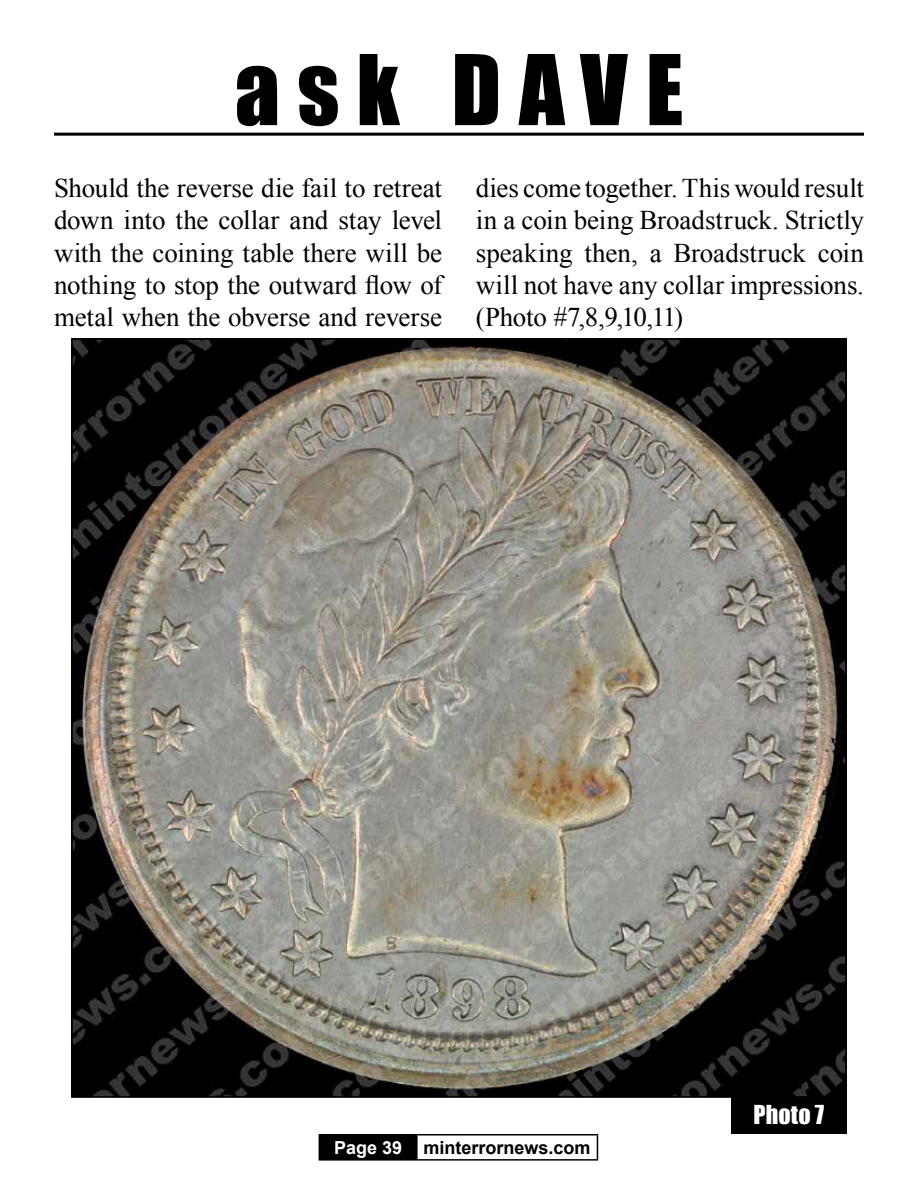
<style>
.page{position:relative;width:918px;height:1188px;background:#fff}
.page>*{position:absolute;margin:0;border:0;box-sizing:border-box;transform-origin:0 0}
.t1{font:90px "Impact";letter-spacing:.19em;color:#000}
.t2{font:27px/32.4px "Times New Roman";letter-spacing:-.005em;color:#000;text-align:justify}
.t3{font:24px "Impact";letter-spacing:.005em;color:#fff}
.t4{font:700 18px "Arial";color:#000}
.s1{color:#fff}
</style>
<div class="page">
<div style="left:319px;top:1135px;width:98px;height:25px;background:#000"></div>
<hr style="left:319px;top:1134px;width:98px;height:2px;background:#000">
<hr style="left:417px;top:1134px;width:181px;height:2px;background:#000">
<hr style="left:416px;top:1136px;width:2px;height:23px;background:#000">
<svg style="left:597px;top:1136px;width:1px;height:23px"></svg>
<hr style="left:319px;top:1159px;width:98px;height:2px;background:#000">
<hr style="left:417px;top:1159px;width:181px;height:2px;background:#000">
<hr style="left:54px;top:133px;width:810px;height:3px;background:#000">
<img style="left:74px;top:341px;width:770px;height:754px">
<div style="left:731px;top:1098px;width:116px;height:36px;background:#000"></div>
<h1 class="t1" style="left:235px;top:20px;width:450px">ask DAVE</h1>
<p class="t2" style="left:54px;top:171px;width:390px">Should the reverse die fail to retreat down into the collar and stay level with the coining table there will be nothing to stop the outward flow of metal when the obverse and reverse</p>
<p class="t2" style="left:476px;top:171px;width:390px">dies come together. This would result in a coin being Broadstruck. Strictly speaking then, a Broadstruck coin will not have any collar impressions. (Photo #7,8,9,10,11)</p>
<p class="t4" style="left:334px;top:1136px;width:258px"><span class="s1">Page 39</span> minterrornews.com</p>
<p class="t3" style="left:754px;top:1096px;width:72px">Photo 7</p>
</div>
